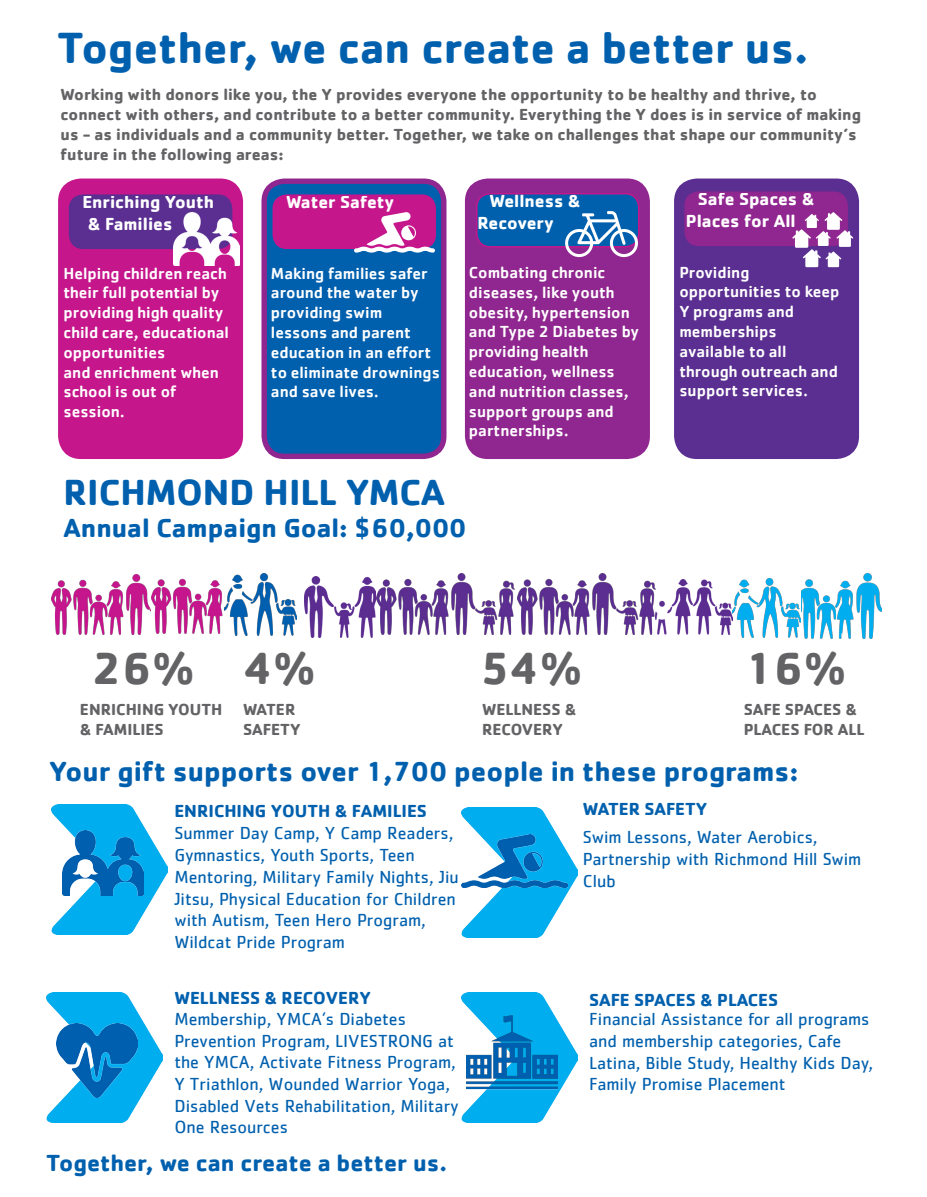
<style>
.page{position:relative;width:927px;height:1197px;background:#fff}
.page>*{position:absolute;margin:0;border:0;box-sizing:border-box;transform-origin:0 0}
.t1{font:700 46.5px "Cachet";color:#636366}
.t2{font:700 45px "Cachet";color:#0160ae}
.t3{font:700 37.5px "Cachet";color:#0160ae}
.t4{font:700 28.5px "Cachet";color:#0160ae}
.t5{font:700 27px "Cachet";color:#0160ae}
.t6{font:700 24px "Cachet";color:#0160ae}
.t7{font:18px/21.6px "Cachet";color:#0160ae}
.t8{font:700 18px "Cachet";color:#fff}
.t9{font:700 18px "Cachet";color:#0160ae}
.t10{font:500 16.5px/19.8px "Cachet";color:#fff}
.t11{font:700 16.5px/19.8px "Cachet";color:#636366}
.s1{font-weight:700}
</style>
<div class="page">
<img style="left:461px;top:808px;width:116px;height:130px">
<img style="left:52px;top:804px;width:116px;height:130px">
<img style="left:46px;top:993px;width:116px;height:130px">
<img style="left:461px;top:993px;width:117px;height:130px">
<img style="left:461px;top:834px;width:106px;height:53px">
<img style="left:466px;top:1006px;width:92px;height:91px">
<img style="left:62px;top:831px;width:81px;height:64px">
<img style="left:57px;top:1023px;width:81px;height:74px">
<div style="left:61px;top:181px;width:179px;height:275px;background:#c5168c;border-radius:20px"></div>
<div style="left:58px;top:179px;width:185px;height:280px;border:5px solid #c5168c;border-radius:20px"></div>
<div style="left:264px;top:181px;width:180px;height:275px;background:#0160ae;border-radius:20px"></div>
<div style="left:262px;top:179px;width:185px;height:280px;border:5px solid #90268f;border-radius:20px"></div>
<div style="left:468px;top:181px;width:179px;height:275px;background:#90268f;border-radius:20px"></div>
<div style="left:465px;top:179px;width:185px;height:280px;border:5px solid #90268f;border-radius:20px"></div>
<div style="left:677px;top:181px;width:179px;height:275px;background:#5b2e91;border-radius:20px"></div>
<div style="left:674px;top:179px;width:185px;height:280px;border:5px solid #5b2e91;border-radius:20px"></div>
<div style="left:70px;top:195px;width:162px;height:53px;background:#5b2e91;border-radius:14px"></div>
<div style="left:69px;top:194px;width:163px;height:55px;border:2px solid #5b2e91;border-radius:14px"></div>
<div style="left:273px;top:195px;width:162px;height:53px;background:#c5168c;border-radius:14px"></div>
<div style="left:273px;top:194px;width:163px;height:55px;border:2px solid #c5168c;border-radius:14px"></div>
<div style="left:477px;top:194px;width:162px;height:53px;background:#0160ae;border-radius:14px"></div>
<div style="left:476px;top:193px;width:164px;height:55px;border:2px solid #c5168c;border-radius:14px"></div>
<div style="left:685px;top:192px;width:162px;height:53px;background:#90268f;border-radius:14px"></div>
<div style="left:684px;top:191px;width:164px;height:55px;border:2px solid #90268f;border-radius:14px"></div>
<svg style="left:354px;top:212px;width:81px;height:41px"></svg>
<img style="left:174px;top:213px;width:65px;height:52px">
<svg style="left:565px;top:211px;width:73px;height:46px"></svg>
<svg style="left:792px;top:212px;width:61px;height:55px"></svg>
<img style="left:52px;top:573px;width:245px;height:62px">
<img style="left:377px;top:573px;width:137px;height:61px">
<img style="left:304px;top:577px;width:71px;height:60px">
<img style="left:801px;top:573px;width:81px;height:66px">
<img style="left:655px;top:580px;width:78px;height:54px">
<img style="left:733px;top:579px;width:67px;height:58px">
<img style="left:518px;top:573px;width:137px;height:61px">
<p class="t2" style="left:57px;top:19px;width:753px">Together, we can create a better us.</p>
<p class="t11" style="left:61px;top:84px;width:758px">Working with donors like you, the Y provides everyone the opportunity to be healthy and thrive, to</p>
<p class="t11" style="left:61px;top:104px;width:802px">connect with others, and contribute to a better community. Everything the Y does is in service of making us - as individuals and a community better. Together, we take on challenges that shape our community’s future in the following areas:</p>
<p class="t8" style="left:82px;top:191px;width:133px">Enriching Youth</p>
<p class="t8" style="left:88px;top:212px;width:86px">&amp; Families</p>
<p class="t8" style="left:698px;top:188px;width:118px">Safe Spaces &amp;</p>
<p class="t8" style="left:686px;top:209px;width:111px">Places for All</p>
<p class="t8" style="left:286px;top:191px;width:110px">Water Safety</p>
<p class="t8" style="left:490px;top:189px;width:93px">Wellness &amp;</p>
<p class="t8" style="left:478px;top:211px;width:78px">Recovery</p>
<p class="t10" style="left:63px;top:263px;width:167px">Helping children reach their full potential by providing high quality child care, educational opportunities<br>and enrichment when school is out of session.</p>
<p class="t10" style="left:271px;top:263px;width:170px">Making families safer around the water by providing swim lessons and parent education in an effort to eliminate drownings and save lives.</p>
<p class="t10" style="left:469px;top:262px;width:172px">Combating chronic diseases, like youth obesity, hypertension and Type 2 Diabetes by providing health education, wellness and nutrition classes, support groups and partnerships.</p>
<p class="t10" style="left:679px;top:262px;width:162px">Providing opportunities to keep<br>Y programs and memberships available to all through outreach and support services.</p>
<p class="t3" style="left:63px;top:468px;width:383px">RICHMOND HILL YMCA</p>
<p class="t5" style="left:63px;top:511px;width:405px">Annual Campaign Goal: $60,000</p>
<p class="t1" style="left:93px;top:638px;width:104px">26%</p>
<p class="t1" style="left:243px;top:638px;width:75px">4%</p>
<p class="t1" style="left:480px;top:638px;width:104px">54%</p>
<p class="t1" style="left:745px;top:638px;width:103px">16%</p>
<p class="t11" style="left:243px;top:699px;width:59px">WATER<br>SAFETY</p>
<p class="t11" style="left:482px;top:699px;width:96px">WELLNESS &amp;</p>
<p class="t11" style="left:80px;top:699px;width:144px">ENRICHING YOUTH &amp; FAMILIES</p>
<p class="t11" style="left:744px;top:699px;width:122px">SAFE SPACES &amp;<br>PLACES FOR ALL</p>
<p class="t11" style="left:482px;top:719px;width:82px">RECOVERY</p>
<p class="t4" style="left:49px;top:753px;width:751px">Your gift supports over 1,700 people in these programs:</p>
<p class="t9" style="left:174px;top:799px;width:254px">ENRICHING YOUTH &amp; FAMILIES</p>
<p class="t9" style="left:583px;top:797px;width:126px">WATER SAFETY</p>
<p class="t7" style="left:174px;top:822px;width:286px">Summer Day Camp, Y Camp Readers, Gymnastics, Youth Sports, Teen Mentoring, Military Family Nights, Jiu Jitsu, Physical Education for Children with Autism, Teen Hero Program, Wildcat Pride Program</p>
<p class="t7" style="left:174px;top:986px;width:286px"><span class="s1">WELLNESS &amp; RECOVERY<br></span>Membership, YMCA’s Diabetes<br>Prevention Program, LIVESTRONG at the YMCA, Activate Fitness Program,<br>Y Triathlon, Wounded Warrior Yoga,<br>Disabled Vets Rehabilitation, Military<br>One Resources</p>
<p class="t9" style="left:589px;top:988px;width:191px">SAFE SPACES &amp; PLACES</p>
<p class="t7" style="left:583px;top:826px;width:236px">Swim Lessons, Water Aerobics,</p>
<p class="t7" style="left:583px;top:848px;width:280px">Partnership with Richmond Hill Swim<br>Club</p>
<p class="t7" style="left:589px;top:1008px;width:282px">Financial Assistance for all programs and membership categories, Cafe</p>
<p class="t7" style="left:589px;top:1051px;width:285px">Latina, Bible Study, Healthy Kids Day,<br>Family Promise Placement</p>
<p class="t6" style="left:46px;top:1148px;width:402px">Together, we can create a better us.</p>
</div>
